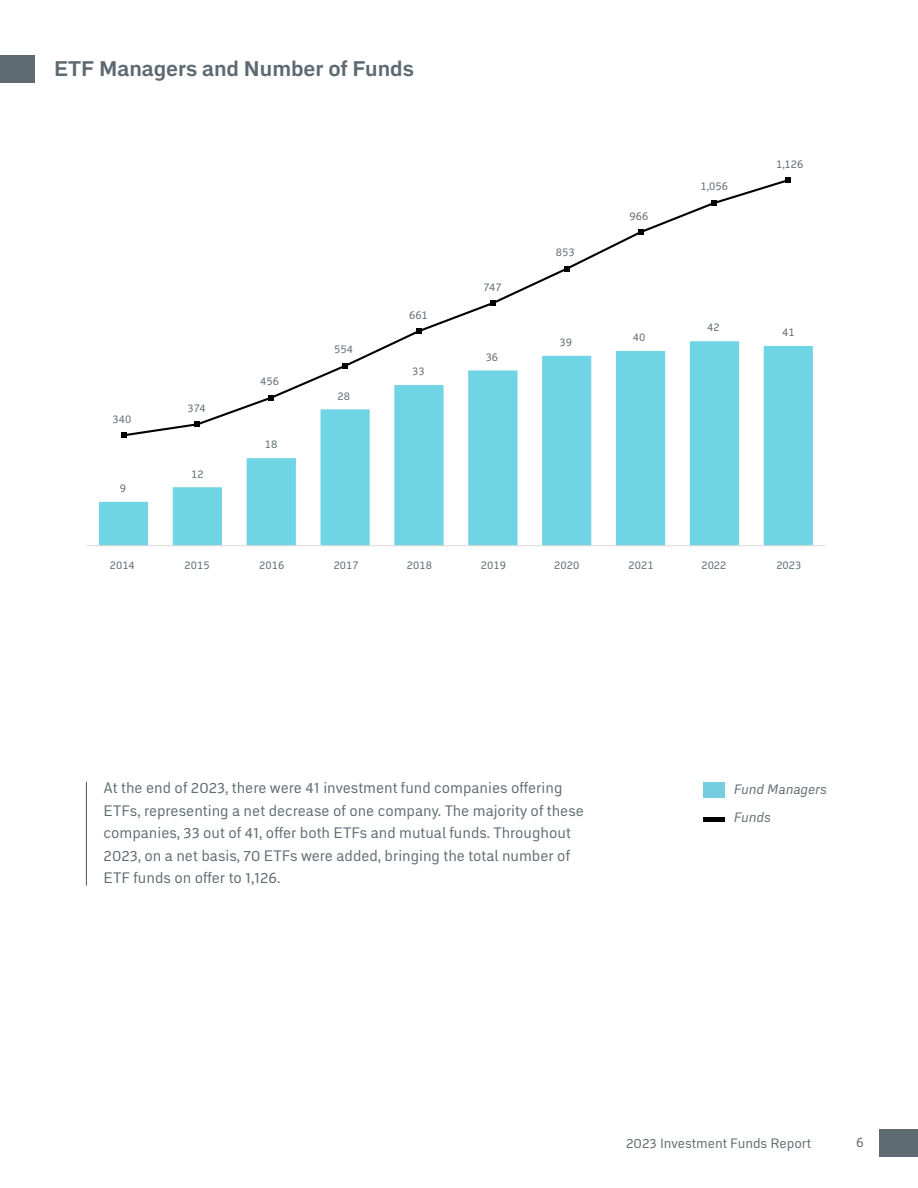
<style>
.page{position:relative;width:918px;height:1188px;background:#fff}
.page>*{position:absolute;margin:0;border:0;box-sizing:border-box;transform-origin:0 0}
.t1{font:700 21px "Embarcadero MVB Pro";color:#5e6a71}
.t2{font:15px/22.5px "Embarcadero MVB Pro";color:#5e6a71}
.t3{font:13.5px "Embarcadero MVB Pro";color:#5e6a71}
.t4{font:italic 13.5px/27.9px "Embarcadero MVB Pro";color:#5e6b70}
.t5{font:11.25px "Embarcadero MVB Pro";color:#5e6a71}
</style>
<div class="page">
<div style="left:880px;top:1130px;width:38px;height:27px;background:#5e6b70"></div>
<div style="left:0;top:55px;width:35px;height:27px;background:#5e6b73"></div>
<hr style="left:86px;top:782px;width:1px;height:104px;background:#5e6a71">
<svg style="left:99px;top:346px;width:714px;height:199px;fill:#6fd4e4"></svg>
<hr style="left:87px;top:545px;width:738px;height:1px;background:#d9d9d9">
<svg style="left:121px;top:178px;width:670px;height:260px"></svg>
<svg style="left:121px;top:433px;width:5px;height:5px"></svg>
<svg style="left:195px;top:422px;width:5px;height:5px"></svg>
<svg style="left:269px;top:395px;width:5px;height:5px"></svg>
<svg style="left:343px;top:363px;width:5px;height:6px"></svg>
<svg style="left:416px;top:328px;width:6px;height:6px"></svg>
<svg style="left:490px;top:300px;width:6px;height:6px"></svg>
<svg style="left:564px;top:266px;width:5px;height:6px"></svg>
<svg style="left:638px;top:229px;width:5px;height:6px"></svg>
<svg style="left:712px;top:200px;width:5px;height:6px"></svg>
<svg style="left:786px;top:177px;width:5px;height:6px"></svg>
<div style="left:703px;top:782px;width:21px;height:16px;background:#74cee0"></div>
<hr style="left:703px;top:817px;width:21px;height:4px;background:#000">
<h1 class="t1" style="left:54px;top:54px;width:361px">ETF Managers and Number of Funds</h1>
<p class="t5" style="left:112px;top:411px;width:20px">340</p>
<p class="t5" style="left:120px;top:480px;width:8px">9</p>
<p class="t5" style="left:188px;top:400px;width:20px">374</p>
<p class="t5" style="left:191px;top:466px;width:14px">12</p>
<p class="t5" style="left:260px;top:373px;width:20px">456</p>
<p class="t5" style="left:265px;top:436px;width:14px">18</p>
<p class="t5" style="left:334px;top:342px;width:20px">554</p>
<p class="t5" style="left:338px;top:388px;width:14px">28</p>
<p class="t5" style="left:409px;top:307px;width:20px">661</p>
<p class="t5" style="left:412px;top:363px;width:14px">33</p>
<p class="t5" style="left:483px;top:279px;width:20px">747</p>
<p class="t5" style="left:486px;top:349px;width:14px">36</p>
<p class="t5" style="left:556px;top:244px;width:20px">853</p>
<p class="t5" style="left:560px;top:334px;width:14px">39</p>
<p class="t5" style="left:630px;top:208px;width:20px">966</p>
<p class="t5" style="left:633px;top:329px;width:14px">40</p>
<p class="t5" style="left:701px;top:179px;width:29px">1,056</p>
<p class="t5" style="left:776px;top:156px;width:29px">1,126</p>
<p class="t5" style="left:707px;top:320px;width:14px">42</p>
<p class="t5" style="left:782px;top:324px;width:14px">41</p>
<p class="t5" style="left:110px;top:557px;width:27px">2014</p>
<p class="t5" style="left:185px;top:557px;width:27px">2015</p>
<p class="t5" style="left:259px;top:557px;width:27px">2016</p>
<p class="t5" style="left:334px;top:557px;width:27px">2017</p>
<p class="t5" style="left:407px;top:557px;width:27px">2018</p>
<p class="t5" style="left:481px;top:557px;width:27px">2019</p>
<p class="t5" style="left:554px;top:557px;width:27px">2020</p>
<p class="t5" style="left:629px;top:557px;width:27px">2021</p>
<p class="t5" style="left:701px;top:557px;width:27px">2022</p>
<p class="t5" style="left:776px;top:557px;width:27px">2023</p>
<p class="t2" style="left:104px;top:776px;width:482px">At the end of 2023, there were 41 investment fund companies offering ETFs, representing a net decrease of one company. The majority of these companies, 33 out of 41, offer both ETFs and mutual funds. Throughout 2023, on a net basis, 70 ETFs were added, bringing the total number of ETF funds on offer to 1,126.</p>
<p class="t4" style="left:734px;top:775px;width:94px">Fund Managers<br>Funds</p>
<p class="t3" style="left:626px;top:1134px;width:187px">2023 Investment Funds Report</p>
<p class="t3" style="left:856px;top:1132px;width:9px">6</p>
</div>
